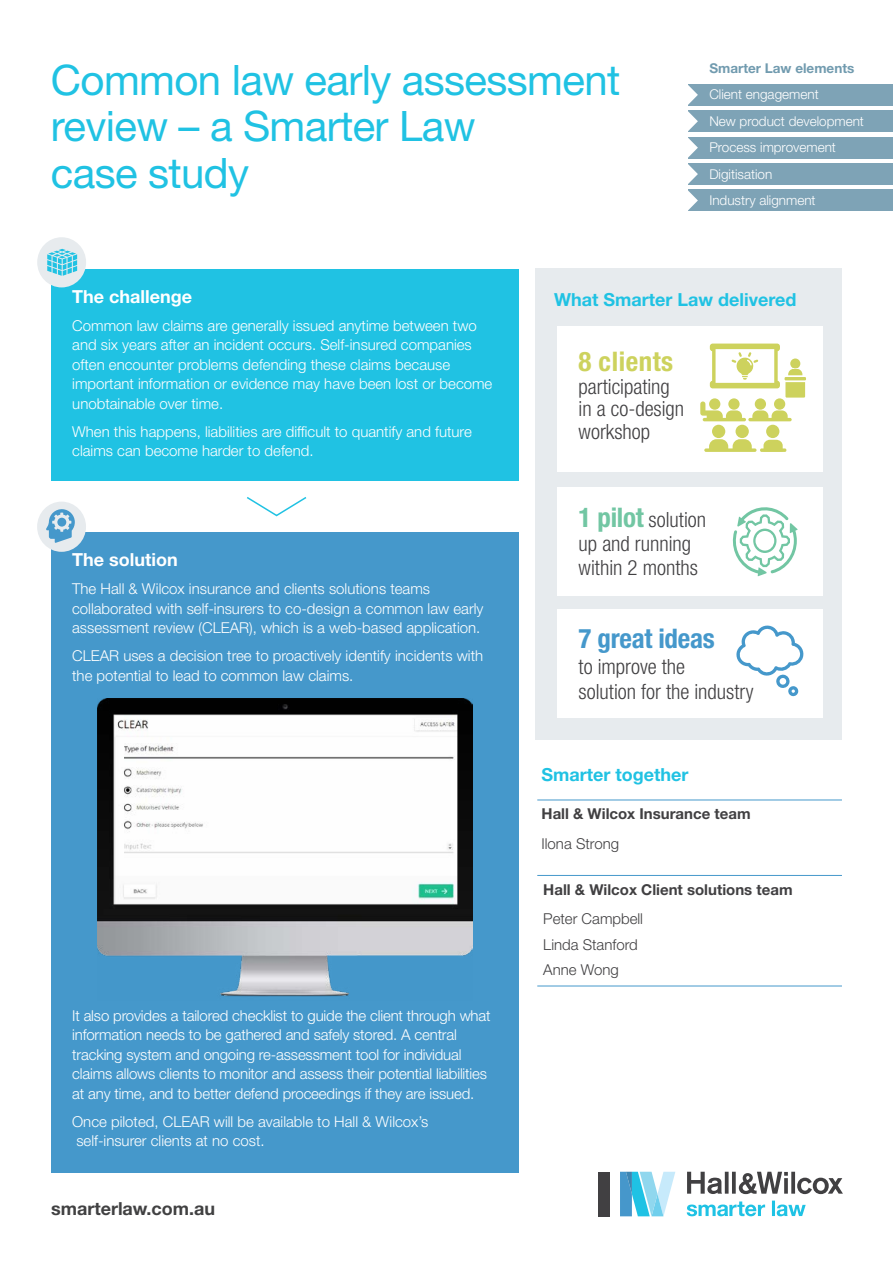
<style>
.page{position:relative;width:893px;height:1263px;background:#fff}
.page>*{position:absolute;margin:0;border:0;box-sizing:border-box;transform-origin:0 0}
.t1{font:42px/46.5px "Helvetica Neue LT Pro";letter-spacing:-.015em;color:#20c2e3}
.t2{font:700 condensed 27px "Helvetica Neue LT Std";letter-spacing:-.01em;color:#4598cb}
.t3{font:700 condensed 27px "Helvetica Neue LT Std";letter-spacing:.02em;color:#cdd25d}
.t4{font:300 condensed 21px/22.5px "Helvetica Neue LT Std";color:#414042}
.t5{font:700 18px "Helvetica Neue LT Pro";color:#20c2e3}
.t6{font:700 18px "Helvetica Neue LT Pro";color:#fff}
.t7{font:700 18px "Helvetica Neue LT Pro";color:#414142}
.t8{font:300 15px/19.5px "Helvetica Neue LT Pro";color:#fff}
.t9{font:700 15px "Helvetica Neue LT Pro";color:#414042}
.t10{font:300 15px/25.5px "Helvetica Neue LT Pro";color:#414042}
.t11{font:300 13.5px/26.5px "Helvetica Neue LT Pro";color:#fff}
.t12{font:700 13.5px "Helvetica Neue LT Pro";color:#719baf}
.s1{font-weight:700;font-size:27px;color:#72c6a3}
</style>
<div class="page">
<div style="left:51px;top:269px;width:468px;height:211px;background:#20c2e3"></div>
<div style="left:51px;top:532px;width:468px;height:641px;background:#4598cb"></div>
<svg style="left:620px;top:1172px;width:55px;height:44px"></svg>
<div style="left:598px;top:1172px;width:12px;height:44px;background:#414042"></div>
<svg style="left:687px;top:1172px;width:156px;height:22px"></svg>
<svg style="left:687px;top:1200px;width:119px;height:16px"></svg>
<svg style="left:247px;top:497px;width:60px;height:20px"></svg>
<hr style="left:537px;top:800px;width:305px;height:1px;background:#4598cb">
<div style="left:685px;top:163px;width:208px;height:22px;background:#7ea3b6"></div>
<div style="left:685px;top:190px;width:208px;height:21px;background:#7ea3b6"></div>
<div style="left:685px;top:111px;width:208px;height:21px;background:#7ea3b6"></div>
<div style="left:685px;top:84px;width:208px;height:21px;background:#7ea3b6"></div>
<div style="left:685px;top:137px;width:208px;height:21px;background:#7ea3b6"></div>
<svg style="left:688px;top:85px;width:10px;height:126px"></svg>
<div style="left:679px;top:83px;width:9px;height:132px;background:#fff"></div>
<div style="left:37px;top:237px;width:49px;height:50px;background:#e7ebee;border-radius:50%"></div>
<svg style="left:47px;top:249px;width:30px;height:27px"></svg>
<div style="left:37px;top:502px;width:49px;height:50px;background:#e7ebee;border-radius:50%"></div>
<svg style="left:46px;top:509px;width:29px;height:34px"></svg>
<div style="left:536px;top:269px;width:306px;height:471px;background:#e7ebee"></div>
<div style="left:558px;top:327px;width:265px;height:145px;background:#fff"></div>
<div style="left:558px;top:487px;width:265px;height:108px;background:#fff"></div>
<div style="left:558px;top:609px;width:265px;height:109px;background:#fff"></div>
<svg style="left:700px;top:344px;width:106px;height:108px"></svg>
<svg style="left:760px;top:448px;width:26px;height:4px"></svg>
<svg style="left:732px;top:507px;width:66px;height:69px"></svg>
<svg style="left:736px;top:625px;width:68px;height:71px"></svg>
<img style="left:98px;top:699px;width:375px;height:298px">
<hr style="left:537px;top:875px;width:305px;height:1px;background:#4598cb">
<hr style="left:537px;top:986px;width:305px;height:1px;background:#4598cb">
<h1 class="t1" style="left:51px;top:56px;width:571px">Common law early assessment review – a Smarter Law<br>case study</h1>
<p class="t12" style="left:709px;top:60px;width:146px">Smarter Law elements</p>
<p class="t11" style="left:709px;top:81px;width:156px">Client engagement<br>New product development<br>Process improvement<br>Digitisation<br>Industry alignment</p>
<p class="t6" style="left:72px;top:285px;width:121px">The challenge</p>
<p class="t8" style="left:72px;top:315px;width:422px">Common law claims are generally issued anytime between two and six years after an incident occurs. Self-insured companies often encounter problems defending these claims because important information or evidence may have been lost or become unobtainable over time.</p>
<p class="t8" style="left:72px;top:421px;width:401px">When this happens, liabilities are difficult to quantify and future claims can become harder to defend.</p>
<p class="t6" style="left:72px;top:549px;width:107px">The solution</p>
<p class="t8" style="left:72px;top:579px;width:413px">The Hall &amp; Wilcox insurance and clients solutions teams collaborated with self-insurers to co-design a common law early assessment review (CLEAR), which is a web-based application.</p>
<p class="t8" style="left:72px;top:646px;width:412px">CLEAR uses a decision tree to proactively identify incidents with the potential to lead to common law claims.</p>
<p class="t8" style="left:72px;top:1005px;width:420px">It also provides a tailored checklist to guide the client through what information needs to be gathered and safely stored. A central tracking system and ongoing re-assessment tool for individual claims allows clients to monitor and assess their potential liabilities at any time, and to better defend proceedings if they are issued.</p>
<p class="t8" style="left:72px;top:1111px;width:358px">Once piloted, CLEAR will be available to Hall &amp; Wilcox’s self-insurer clients at no cost.</p>
<p class="t7" style="left:51px;top:1198px;width:166px">smarterlaw.com.au</p>
<p class="t5" style="left:554px;top:289px;width:244px">What Smarter Law delivered</p>
<h2 class="t3" style="left:579px;top:345px;width:96px">8 clients</h2>
<h3 class="t4" style="left:579px;top:375px;width:107px">participating in a co-design workshop</h3>
<h3 class="t4" style="left:579px;top:507px;width:129px;line-height:24px"><span class="s1">1 pilot</span> solution up and running within 2 months</h3>
<h2 class="t2" style="left:579px;top:622px;width:138px">7 great ideas</h2>
<h3 class="t4" style="left:579px;top:653px;width:176px;line-height:25.5px">to improve the<br>solution for the industry</h3>
<p class="t5" style="left:542px;top:763px;width:149px">Smarter together</p>
<p class="t9" style="left:542px;top:805px;width:211px">Hall &amp; Wilcox Insurance team</p>
<p class="t10" style="left:542px;top:830px;width:79px">Ilona Strong</p>
<p class="t9" style="left:543px;top:880px;width:251px">Hall &amp; Wilcox Client solutions team</p>
<p class="t10" style="left:543px;top:906px;width:101px">Peter Campbell<br>Linda Stanford<br>Anne Wong</p>
</div>
